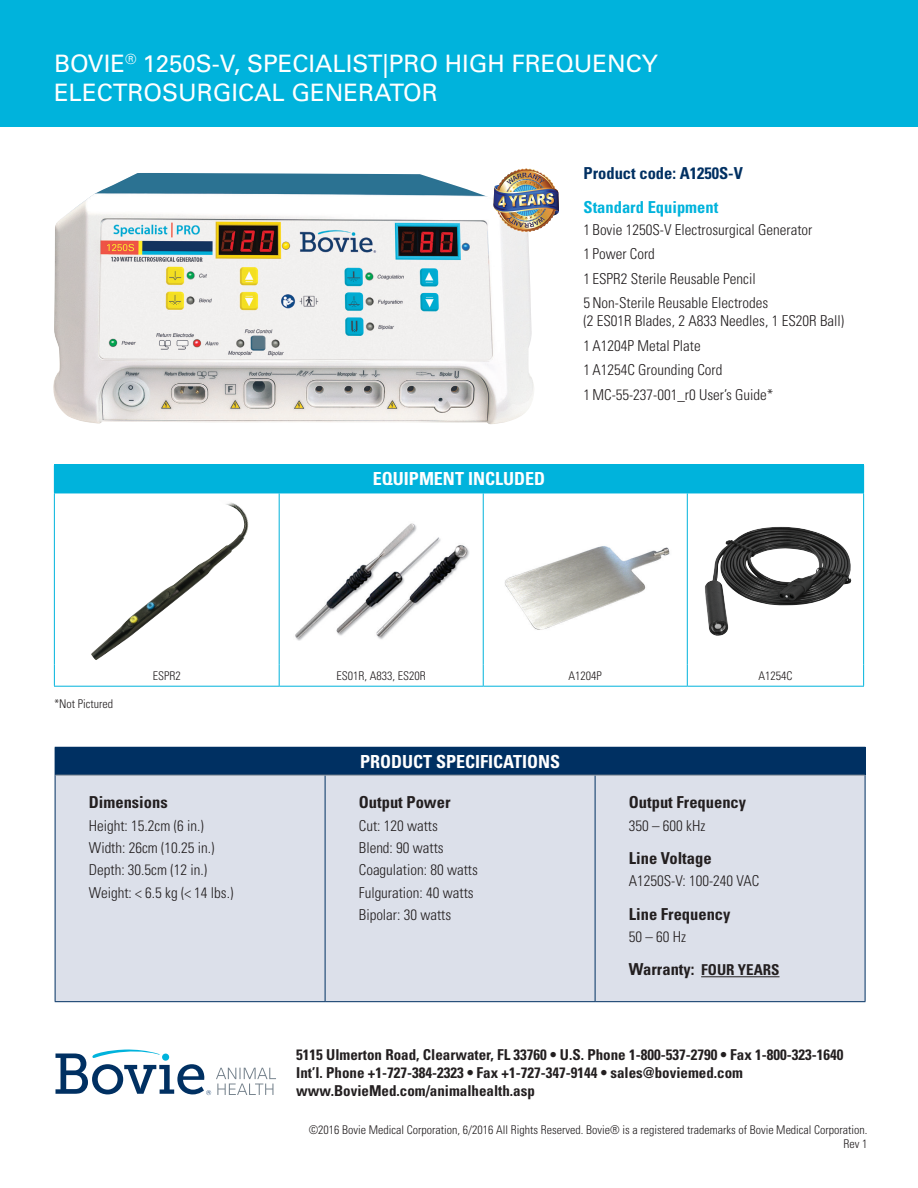
<style>
.page{position:relative;width:918px;height:1188px;background:#fff}
.page>*{position:absolute;margin:0;border:0;box-sizing:border-box;transform-origin:0 0}
.t1{font:24px/28.8px "Univers";color:#fff}
.t2{font:700 condensed 18px "Univers";color:#fff}
.t3{font:700 condensed 16.5px "Univers";color:#231f20}
.t4{font:700 condensed 16.5px "Univers";color:#003062}
.t5{font:700 condensed 16.5px "Univers";color:#00b3dc}
.t6{font:300 condensed 15px/18px "Univers";color:#231f20}
.t7{font:700 condensed 15px/18px "Univers";color:#231f20}
.t8{font:300 condensed 12px/14.4px "Univers";color:#231f20;text-align:right}
.s1{font-size:15px}
</style>
<div class="page">
<img style="left:53px;top:173px;width:481px;height:252px">
<div style="left:55px;top:747px;width:810px;height:28px;background:#003062"></div>
<div style="left:56px;top:776px;width:809px;height:225px;background:#dce0ea"></div>
<svg style="left:865px;top:748px;width:1px;height:27px"></svg>
<hr style="left:55px;top:775px;width:1px;height:226px;background:#003062">
<hr style="left:325px;top:775px;width:1px;height:226px;background:#003062">
<hr style="left:595px;top:775px;width:1px;height:226px;background:#003062">
<hr style="left:865px;top:775px;width:1px;height:226px;background:#003062">
<hr style="left:55px;top:1001px;width:270px;height:1px;background:#003062">
<hr style="left:325px;top:1001px;width:270px;height:1px;background:#003062">
<hr style="left:595px;top:1001px;width:270px;height:1px;background:#003062">
<hr style="left:55px;top:775px;width:270px;height:1px;background:#727f8a">
<hr style="left:325px;top:775px;width:270px;height:1px;background:#727f8a">
<hr style="left:595px;top:775px;width:270px;height:1px;background:#727f8a">
<hr style="left:701px;top:976px;width:79px;height:1px;background:#231f20">
<div style="left:0;top:0;width:918px;height:126px;background:#00b3dc"></div>
<img style="left:493px;top:169px;width:66px;height:63px">
<div style="left:54px;top:465px;width:810px;height:28px;background:#00b3dc"></div>
<hr style="left:54px;top:493px;width:1px;height:172px;background:#00b3dc">
<hr style="left:279px;top:493px;width:1px;height:172px;background:#00b3dc">
<hr style="left:483px;top:493px;width:1px;height:172px;background:#00b3dc">
<hr style="left:687px;top:493px;width:1px;height:172px;background:#00b3dc">
<hr style="left:863px;top:493px;width:1px;height:172px;background:#00b3dc">
<svg style="left:54px;top:665px;width:1px;height:21px"></svg>
<svg style="left:279px;top:665px;width:1px;height:21px"></svg>
<svg style="left:483px;top:665px;width:1px;height:21px"></svg>
<svg style="left:687px;top:665px;width:1px;height:21px"></svg>
<svg style="left:863px;top:665px;width:1px;height:21px"></svg>
<hr style="left:54px;top:686px;width:225px;height:1px;background:#00b3dc">
<hr style="left:279px;top:686px;width:204px;height:1px;background:#00b3dc">
<hr style="left:483px;top:686px;width:204px;height:1px;background:#00b3dc">
<hr style="left:687px;top:686px;width:177px;height:1px;background:#00b3dc">
<hr style="left:54px;top:493px;width:225px;height:1px;background:#00b3dc">
<hr style="left:279px;top:493px;width:204px;height:1px;background:#00b3dc">
<hr style="left:483px;top:493px;width:204px;height:1px;background:#00b3dc">
<hr style="left:687px;top:493px;width:177px;height:1px;background:#00b3dc">
<img style="left:704px;top:527px;width:148px;height:109px">
<img style="left:295px;top:523px;width:174px;height:118px">
<img style="left:505px;top:546px;width:165px;height:84px">
<img style="left:91px;top:502px;width:158px;height:158px">
<svg style="left:56px;top:1050px;width:220px;height:45px"></svg>
<div style="left:162px;top:1053px;width:7px;height:8px;background:#00b3dc;border-radius:50%"></div>
<p class="t1" style="left:54px;top:49px;width:605px">BOVIE<sup>®</sup> 1250S-V, SPECIALIST|PRO HIGH FREQUENCY<br>ELECTROSURGICAL GENERATOR</p>
<p class="t2" style="left:373px;top:468px;width:174px">EQUIPMENT INCLUDED</p>
<p class="t4" style="left:584px;top:163px;width:161px">Product code: A1250S-V</p>
<p class="t5" style="left:584px;top:197px;width:136px">Standard Equipment</p>
<p class="t6" style="left:584px;top:221px;width:230px">1 Bovie 1250S-V Electrosurgical Generator</p>
<p class="t6" style="left:584px;top:245px;width:73px">1 Power Cord</p>
<p class="t6" style="left:584px;top:270px;width:174px">1 ESPR2 Sterile Reusable Pencil</p>
<p class="t6" style="left:584px;top:294px;width:262px">5 Non-Sterile Reusable Electrodes<br>(2 ES01R Blades, 2 A833 Needles, 1 ES20R Ball)</p>
<p class="t6" style="left:584px;top:337px;width:119px">1 A1204P Metal Plate</p>
<p class="t6" style="left:584px;top:361px;width:140px">1 A1254C Grounding Cord</p>
<p class="t6" style="left:584px;top:386px;width:192px">1 MC-55-237-001_r0 User’s Guide*</p>
<p class="t8" style="left:54px;top:696px;width:61px">*Not Pictured</p>
<p class="t8" style="left:153px;top:669px;width:29px">ESPR2</p>
<p class="t8" style="left:337px;top:669px;width:91px">ES01R, A833, ES20R</p>
<p class="t8" style="left:569px;top:669px;width:35px">A1204P</p>
<p class="t8" style="left:758px;top:669px;width:35px">A1254C</p>
<p class="t2" style="left:360px;top:751px;width:201px">PRODUCT SPECIFICATIONS</p>
<p class="t3" style="left:89px;top:792px;width:80px">Dimensions</p>
<p class="t6" style="left:89px;top:816px;width:116px">Height: 15.2cm (6 in.)</p>
<p class="t6" style="left:89px;top:839px;width:127px">Width: 26cm (10.25 in.)</p>
<p class="t6" style="left:89px;top:861px;width:120px">Depth: 30.5cm (12 in.)</p>
<p class="t6" style="left:89px;top:883px;width:146px">Weight: &lt; 6.5 kg (&lt; 14 lbs.)</p>
<p class="t3" style="left:359px;top:792px;width:93px">Output Power</p>
<p class="t6" style="left:359px;top:816px;width:81px">Cut: 120 watts</p>
<p class="t6" style="left:359px;top:839px;width:86px">Blend: 90 watts</p>
<p class="t6" style="left:359px;top:861px;width:121px">Coagulation: 80 watts</p>
<p class="t6" style="left:359px;top:883px;width:116px">Fulguration: 40 watts</p>
<p class="t6" style="left:359px;top:906px;width:94px">Bipolar: 30 watts</p>
<p class="t3" style="left:629px;top:792px;width:119px">Output Frequency</p>
<p class="t6" style="left:629px;top:816px;width:78px">350 – 600 kHz</p>
<p class="t3" style="left:629px;top:848px;width:84px">Line Voltage</p>
<p class="t6" style="left:629px;top:872px;width:132px">A1250S-V: 100-240 VAC</p>
<p class="t3" style="left:629px;top:904px;width:103px">Line Frequency</p>
<p class="t6" style="left:629px;top:928px;width:59px">50 – 60 Hz</p>
<p class="t3" style="left:629px;top:959px;width:152px">Warranty: <span class="s1">FOUR YEARS</span></p>
<p class="t7" style="left:296px;top:1046px;width:549px">5115 Ulmerton Road, Clearwater, FL 33760 • U.S. Phone 1-800-537-2790 • Fax 1-800-323-1640<br>Int’l. Phone +1-727-384-2323 • Fax +1-727-347-9144 • sales@boviemed.com www.BovieMed.com/animalhealth.asp</p>
<p class="t8" style="left:309px;top:1123px;width:560px">©2016 Bovie Medical Corporation, 6/2016 All Rights Reserved. Bovie® is a registered trademarks of Bovie Medical Corporation.<br>Rev 1</p>
</div>
